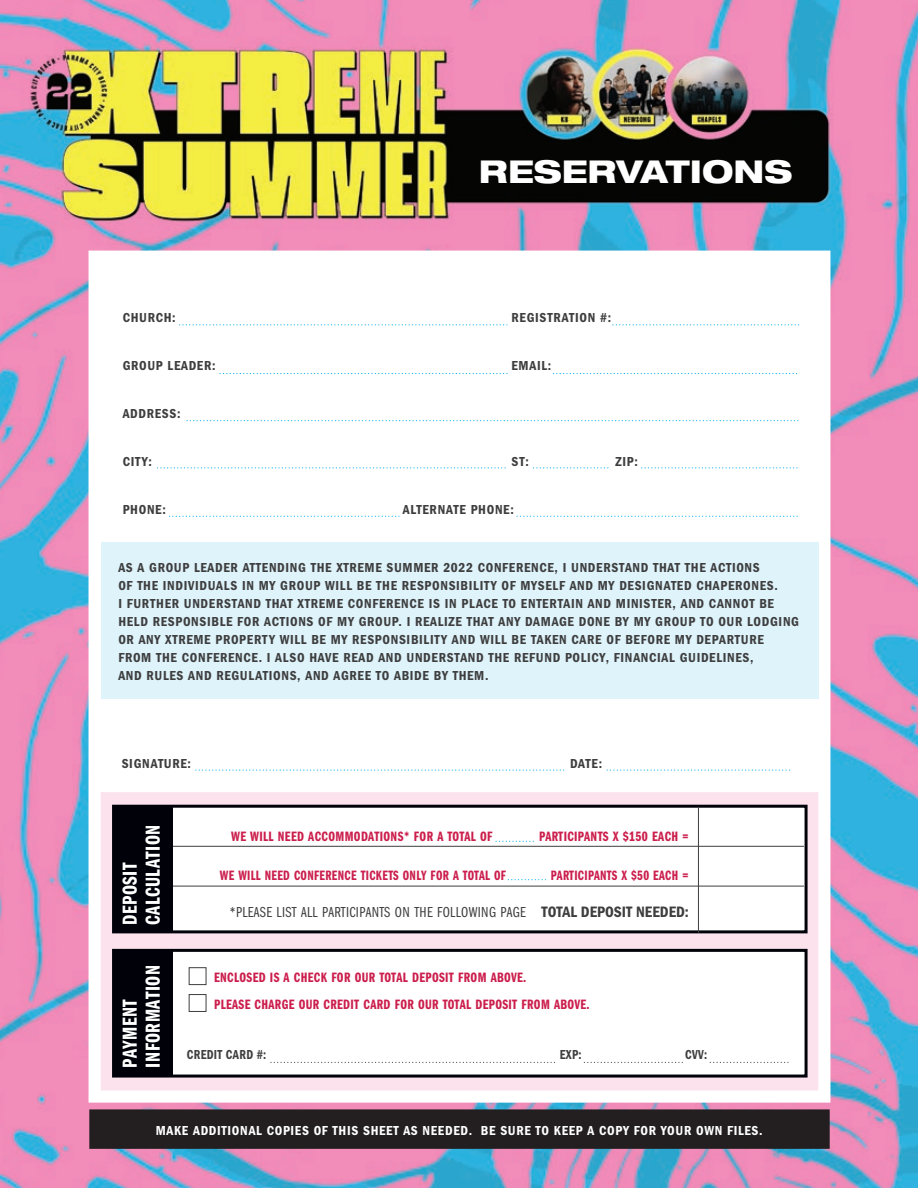
<style>
.page{position:relative;width:918px;height:1188px;background:#fff}
.page>*{position:absolute;margin:0;border:0;box-sizing:border-box;transform-origin:0 0}
.t1{font:800 expanded 31.5px "Helvetica Neue";color:#fff}
.t2{font:600 21px/22.8px "Franklin Got Cmp ITC";letter-spacing:.025em;color:#fff}
.t3{font:600 15.6px "Franklin Got Cd ITC";color:#3e3e3f}
.t4{font:15px "Franklin Got Cmp ITC";letter-spacing:.025em;color:#3e3e3f}
.t5{font:600 14.1px/26.5px "Franklin Got Cmp ITC";letter-spacing:.025em;color:#cb1e4c}
.t6{font:600 14.1px "Franklin Got Cmp ITC";letter-spacing:.025em;color:#cb1e4c;scale:.96 1}
.t7{font:600 13.5px/18px "Franklin Got Cd ITC";letter-spacing:.05em;color:#3e3e3f}
.t8{font:600 13.5px "Franklin Got Cd ITC";letter-spacing:.05em;color:#fff}
.t9{font:600 13.5px "Franklin Got Cd ITC";letter-spacing:.025em;color:#3e3e3f;scale:.9 1}
.t10{font:600 13.5px "Franklin Got Cd ITC";letter-spacing:.05em;color:#3e3e3f;scale:.9 1}
</style>
<div class="page">
<img style="left:0;top:0;width:918px;height:1188px">
<div style="left:95px;top:257px;width:729px;height:839px;background:#fff"></div>
<div style="left:101px;top:543px;width:717px;height:156px;background:#def3fa"></div>
<div style="left:101px;top:792px;width:717px;height:298px;background:#fbe2ed"></div>
<svg style="left:613px;top:324px;width:186px;height:1px"></svg>
<svg style="left:179px;top:324px;width:328px;height:1px"></svg>
<svg style="left:553px;top:373px;width:244px;height:1px"></svg>
<svg style="left:220px;top:373px;width:288px;height:1px"></svg>
<svg style="left:187px;top:420px;width:612px;height:1px"></svg>
<svg style="left:642px;top:467px;width:155px;height:1px"></svg>
<svg style="left:533px;top:467px;width:76px;height:1px"></svg>
<svg style="left:157px;top:467px;width:349px;height:1px"></svg>
<svg style="left:517px;top:516px;width:280px;height:1px"></svg>
<svg style="left:169px;top:516px;width:230px;height:1px"></svg>
<svg style="left:607px;top:770px;width:183px;height:1px"></svg>
<svg style="left:196px;top:770px;width:369px;height:1px"></svg>
<div style="left:114px;top:806px;width:692px;height:126px;background:#fff"></div>
<div style="left:112px;top:805px;width:696px;height:128px;border:3px solid #010209"></div>
<div style="left:114px;top:950px;width:692px;height:126px;background:#fff"></div>
<div style="left:112px;top:949px;width:696px;height:129px;border:3px solid #010209"></div>
<svg style="left:271px;top:1062px;width:284px;height:1px"></svg>
<svg style="left:584px;top:1062px;width:98px;height:1px"></svg>
<svg style="left:710px;top:1062px;width:79px;height:1px"></svg>
<div style="left:189px;top:967px;width:17px;height:18px;border:1px solid #3e3e3f"></div>
<div style="left:189px;top:994px;width:17px;height:18px;border:1px solid #3e3e3f"></div>
<hr style="left:698px;top:807px;width:1px;height:126px;background:#3e3e3f">
<hr style="left:169px;top:886px;width:635px;height:1px;background:#3e3e3f">
<hr style="left:169px;top:846px;width:635px;height:1px;background:#3e3e3f">
<svg style="left:496px;top:841px;width:38px;height:1px"></svg>
<svg style="left:508px;top:879px;width:39px;height:1px"></svg>
<div style="left:114px;top:806px;width:58px;height:126px;background:#010209"></div>
<div style="left:114px;top:951px;width:58px;height:126px;background:#010209"></div>
<div style="left:95px;top:1115px;width:729px;height:28px;background:#231f20"></div>
<div style="left:89px;top:1109px;width:741px;height:40px;border:12px solid #231f20"></div>
<h1 class="t1" style="left:479px;top:152px;width:315px">RESERVATIONS</h1>
<p class="t7" style="left:123px;top:309px;width:55px">CHURCH:</p>
<p class="t7" style="left:512px;top:309px;width:101px">REGISTRATION #:</p>
<p class="t7" style="left:123px;top:357px;width:94px">GROUP LEADER:</p>
<p class="t7" style="left:512px;top:357px;width:41px">EMAIL:</p>
<p class="t7" style="left:123px;top:405px;width:59px">ADDRESS:</p>
<p class="t7" style="left:123px;top:453px;width:31px">CITY:</p>
<p class="t7" style="left:512px;top:453px;width:19px">ST:</p>
<p class="t7" style="left:616px;top:453px;width:24px">ZIP:</p>
<p class="t7" style="left:123px;top:501px;width:45px">PHONE:</p>
<p class="t7" style="left:403px;top:501px;width:112px">ALTERNATE PHONE:</p>
<p class="t7" style="left:118px;top:558px;width:682px">AS A GROUP LEADER ATTENDING THE XTREME SUMMER 2022 CONFERENCE, I UNDERSTAND THAT THE ACTIONS<br>OF THE INDIVIDUALS IN MY GROUP WILL BE THE RESPONSIBILITY OF MYSELF AND MY DESIGNATED CHAPERONES.<br>I FURTHER UNDERSTAND THAT XTREME CONFERENCE IS IN PLACE TO ENTERTAIN AND MINISTER, AND CANNOT BE HELD RESPONSIBLE FOR ACTIONS OF MY GROUP. I REALIZE THAT ANY DAMAGE DONE BY MY GROUP TO OUR LODGING OR ANY XTREME PROPERTY WILL BE MY RESPONSIBILITY AND WILL BE TAKEN CARE OF BEFORE MY DEPARTURE FROM THE CONFERENCE. I ALSO HAVE READ AND UNDERSTAND THE REFUND POLICY, FINANCIAL GUIDELINES,<br>AND RULES AND REGULATIONS, AND AGREE TO ABIDE BY THEM.</p>
<p class="t7" style="left:122px;top:754px;width:71px">SIGNATURE:</p>
<p class="t7" style="left:570px;top:754px;width:34px">DATE:</p>
<h2 class="t2" style="left:118px;top:925px;width:102px;rotate:-90deg">DEPOSIT<br>CALCULATION</h2>
<h2 class="t2" style="left:118px;top:1068px;width:104px;rotate:-90deg">PAYMENT<br>INFORMATION</h2>
<p class="t5" style="left:231px;top:823px;width:263px">WE WILL NEED ACCOMMODATIONS* FOR A TOTAL OF</p>
<p class="t5" style="left:539px;top:823px;width:151px">PARTICIPANTS X $150 EACH =</p>
<p class="t6" style="left:220px;top:867px;width:299px">WE WILL NEED CONFERENCE TICKETS ONLY FOR A TOTAL OF</p>
<p class="t6" style="left:551px;top:867px;width:145px">PARTICIPANTS X $50 EACH =</p>
<p class="t4" style="left:229px;top:903px;width:298px">*PLEASE LIST ALL PARTICIPANTS ON THE FOLLOWING PAGE</p>
<p class="t3" style="left:542px;top:903px;width:149px">TOTAL DEPOSIT NEEDED:</p>
<p class="t5" style="left:214px;top:964px;width:377px">ENCLOSED IS A CHECK FOR OUR TOTAL DEPOSIT FROM ABOVE.<br>PLEASE CHARGE OUR CREDIT CARD FOR OUR TOTAL DEPOSIT FROM ABOVE.</p>
<p class="t9" style="left:187px;top:1047px;width:90px">CREDIT CARD #:</p>
<p class="t10" style="left:560px;top:1047px;width:26px">EXP:</p>
<p class="t10" style="left:685px;top:1047px;width:26px">CVV:</p>
<p class="t8" style="left:156px;top:1122px;width:608px">MAKE ADDITIONAL COPIES OF THIS SHEET AS NEEDED. BE SURE TO KEEP A COPY FOR YOUR OWN FILES.</p>
</div>
